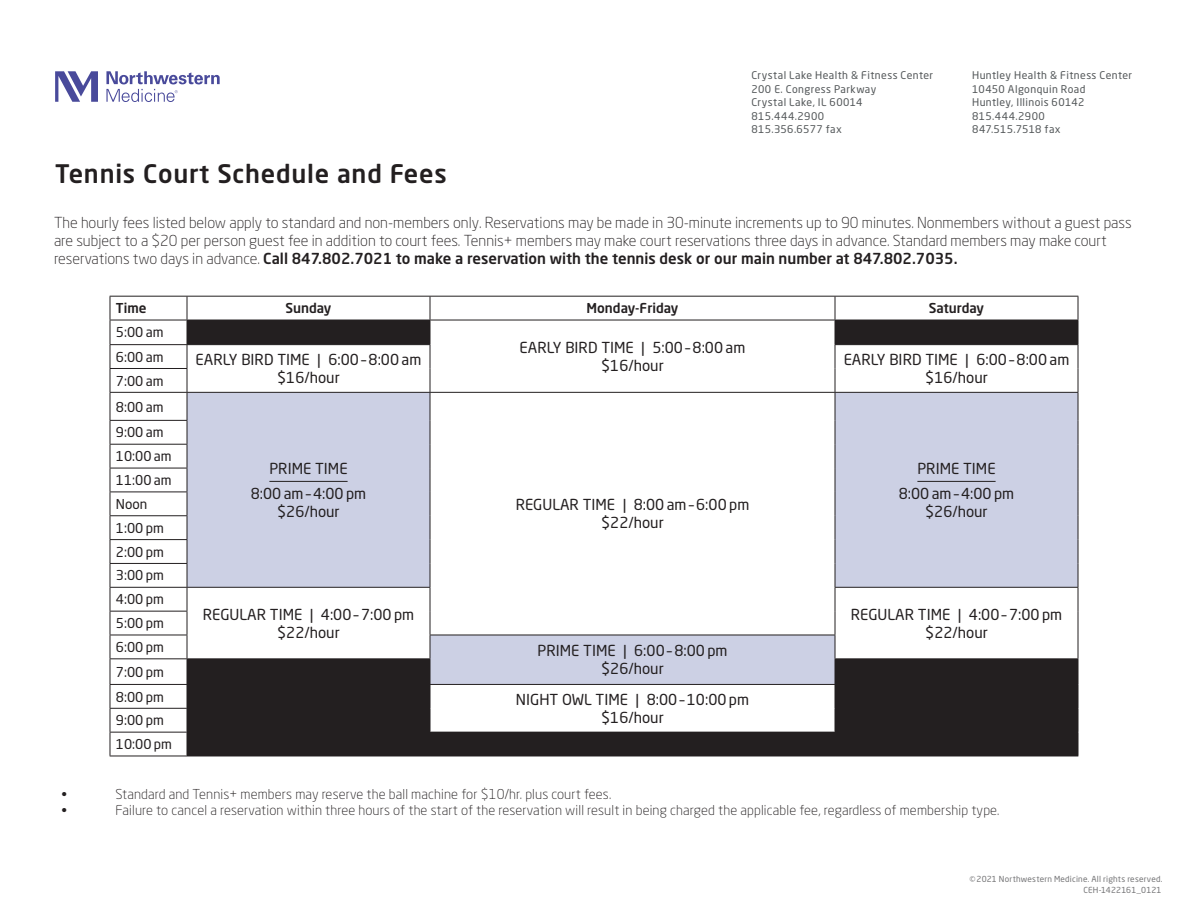
<style>
.page{position:relative;width:1188px;height:918px;background:#fff}
.page>*{position:absolute;margin:0;border:0;box-sizing:border-box;transform-origin:0 0}
.t1{font:500 25.2px "Neo Sans Pro";letter-spacing:.03em;color:#231f20}
.t2{font:300 15px/18px "Neo Sans Pro";color:#231f20}
.t3{font:15px/18px "Neo Sans Pro";color:#231f20;text-align:center}
.t4{font:300 13.5px "Neo Sans Pro";letter-spacing:.01em;color:#231f20}
.t5{font:13.5px/23.9px "Neo Sans Pro";color:#231f20}
.t6{font:500 13.5px "Neo Sans Pro";color:#231f20}
.t7{font:10.5px/13.5px "Neo Sans Pro";letter-spacing:.04em;color:#535759}
.t8{font:8.25px "Neo Sans Pro";letter-spacing:.02em;color:#747476}
.s1{font-weight:500}
</style>
<div class="page">
<svg style="left:188px;top:321px;width:890px;height:435px"></svg>
<svg style="left:188px;top:393px;width:890px;height:194px;fill:#ccd0e4"></svg>
<svg style="left:188px;top:587px;width:890px;height:145px"></svg>
<div style="left:430px;top:732px;width:405px;height:24px;background:#231f20"></div>
<hr style="left:110px;top:296px;width:77px;height:1px;background:#231f20">
<hr style="left:187px;top:296px;width:243px;height:1px;background:#231f20">
<hr style="left:430px;top:296px;width:405px;height:1px;background:#231f20">
<hr style="left:835px;top:296px;width:243px;height:1px;background:#231f20">
<hr style="left:110px;top:320px;width:77px;height:1px;background:#231f20">
<hr style="left:187px;top:320px;width:243px;height:1px;background:#231f20">
<hr style="left:430px;top:320px;width:405px;height:1px;background:#231f20">
<hr style="left:835px;top:320px;width:243px;height:1px;background:#231f20">
<hr style="left:110px;top:344px;width:77px;height:1px;background:#231f20">
<hr style="left:187px;top:344px;width:243px;height:1px;background:#231f20">
<hr style="left:835px;top:344px;width:243px;height:1px;background:#231f20">
<hr style="left:110px;top:368px;width:77px;height:1px;background:#231f20">
<hr style="left:110px;top:392px;width:77px;height:1px;background:#231f20">
<hr style="left:187px;top:392px;width:243px;height:1px;background:#231f20">
<hr style="left:430px;top:392px;width:405px;height:1px;background:#231f20">
<hr style="left:835px;top:392px;width:243px;height:1px;background:#231f20">
<hr style="left:110px;top:420px;width:77px;height:1px;background:#231f20">
<hr style="left:110px;top:444px;width:77px;height:1px;background:#231f20">
<hr style="left:110px;top:468px;width:77px;height:1px;background:#231f20">
<hr style="left:110px;top:492px;width:77px;height:1px;background:#231f20">
<hr style="left:110px;top:515px;width:77px;height:1px;background:#231f20">
<hr style="left:110px;top:539px;width:77px;height:1px;background:#231f20">
<hr style="left:110px;top:563px;width:77px;height:1px;background:#231f20">
<hr style="left:110px;top:587px;width:77px;height:1px;background:#231f20">
<hr style="left:187px;top:587px;width:243px;height:1px;background:#231f20">
<hr style="left:835px;top:587px;width:243px;height:1px;background:#231f20">
<hr style="left:110px;top:611px;width:77px;height:1px;background:#231f20">
<hr style="left:110px;top:635px;width:77px;height:1px;background:#231f20">
<hr style="left:430px;top:635px;width:405px;height:1px;background:#231f20">
<hr style="left:110px;top:658px;width:77px;height:1px;background:#231f20">
<hr style="left:187px;top:658px;width:243px;height:1px;background:#231f20">
<hr style="left:835px;top:658px;width:243px;height:1px;background:#231f20">
<hr style="left:110px;top:684px;width:77px;height:1px;background:#231f20">
<hr style="left:187px;top:684px;width:243px;height:1px;background:#231f20">
<hr style="left:430px;top:684px;width:405px;height:1px;background:#231f20">
<hr style="left:835px;top:684px;width:243px;height:1px;background:#231f20">
<hr style="left:110px;top:708px;width:77px;height:1px;background:#231f20">
<hr style="left:187px;top:708px;width:243px;height:1px;background:#231f20">
<hr style="left:835px;top:708px;width:243px;height:1px;background:#231f20">
<hr style="left:110px;top:732px;width:77px;height:1px;background:#231f20">
<svg style="left:110px;top:297px;width:1px;height:459px"></svg>
<hr style="left:187px;top:732px;width:243px;height:1px;background:#231f20">
<svg style="left:187px;top:297px;width:1px;height:459px"></svg>
<svg style="left:430px;top:297px;width:1px;height:435px"></svg>
<hr style="left:835px;top:732px;width:243px;height:1px;background:#231f20">
<svg style="left:835px;top:297px;width:1px;height:459px"></svg>
<svg style="left:1078px;top:297px;width:1px;height:459px"></svg>
<hr style="left:110px;top:756px;width:77px;height:1px;background:#231f20">
<hr style="left:187px;top:756px;width:243px;height:1px;background:#231f20">
<hr style="left:430px;top:756px;width:405px;height:1px;background:#231f20">
<hr style="left:835px;top:756px;width:243px;height:1px;background:#231f20">
<hr style="left:269px;top:481px;width:79px;height:1px;background:#231f20">
<hr style="left:917px;top:481px;width:79px;height:1px;background:#231f20">
<svg style="left:55px;top:71px;width:43px;height:31px"></svg>
<svg style="left:106px;top:71px;width:114px;height:31px"></svg>
<h1 class="t1" style="left:55px;top:157px;width:393px">Tennis Court Schedule and Fees</h1>
<p class="t7" style="left:751px;top:69px;width:183px">Crystal Lake Health &amp; Fitness Center<br>200 E. Congress Parkway<br>Crystal Lake, IL 60014<br>815.444.2900<br>815.356.6577 fax</p>
<p class="t7" style="left:972px;top:69px;width:162px">Huntley Health &amp; Fitness Center<br>10450 Algonquin Road<br>Huntley, Illinois 60142<br>815.444.2900<br>847.515.7518 fax</p>
<p class="t2" style="left:54px;top:213px;width:1079px">The hourly fees listed below apply to standard and non-members only. Reservations may be made in 30-minute increments up to 90 minutes. Nonmembers without a guest pass are subject to a $20 per person guest fee in addition to court fees. Tennis+ members may make court reservations three days in advance. Standard members may make court reservations two days in advance. <span class="s1">Call 847.802.7021 to make a reservation with the tennis desk or our main number at 847.802.7035.</span></p>
<p class="t6" style="left:116px;top:300px;width:32px">Time</p>
<p class="t6" style="left:285px;top:300px;width:48px">Sunday</p>
<p class="t6" style="left:586px;top:300px;width:94px">Monday-Friday</p>
<p class="t6" style="left:929px;top:300px;width:57px">Saturday</p>
<p class="t5" style="left:116px;top:320px;width:49px">5:00 am</p>
<p class="t3" style="left:520px;top:338px;width:227px">EARLY BIRD TIME | 5:00 – 8:00 am $16/hour</p>
<p class="t5" style="left:116px;top:345px;width:49px">6:00 am</p>
<p class="t3" style="left:196px;top:350px;width:227px">EARLY BIRD TIME | 6:00 – 8:00 am $16/hour</p>
<p class="t3" style="left:844px;top:350px;width:227px">EARLY BIRD TIME | 6:00 – 8:00 am</p>
<p class="t5" style="left:116px;top:368px;width:49px">7:00 am</p>
<p class="t3" style="left:925px;top:368px;width:64px">$16/hour</p>
<p class="t5" style="left:116px;top:394px;width:49px">8:00 am</p>
<p class="t5" style="left:116px;top:420px;width:57px">9:00 am<br>10:00 am<br>11:00 am<br>Noon<br>1:00 pm<br>2:00 pm<br>3:00 pm<br>4:00 pm</p>
<p class="t5" style="left:116px;top:611px;width:49px">5:00 pm<br>6:00 pm</p>
<p class="t3" style="left:251px;top:456px;width:117px;line-height:24.8px">PRIME TIME<br>8:00 am – 4:00 pm</p>
<p class="t3" style="left:277px;top:502px;width:64px">$26/hour</p>
<p class="t3" style="left:516px;top:496px;width:235px">REGULAR TIME | 8:00 am – 6:00 pm $22/hour</p>
<p class="t3" style="left:899px;top:456px;width:117px;line-height:24.8px">PRIME TIME<br>8:00 am – 4:00 pm</p>
<p class="t3" style="left:925px;top:502px;width:64px">$26/hour</p>
<p class="t3" style="left:203px;top:605px;width:213px">REGULAR TIME | 4:00 – 7:00 pm $22/hour</p>
<p class="t3" style="left:851px;top:605px;width:213px">REGULAR TIME | 4:00 – 7:00 pm $22/hour</p>
<p class="t3" style="left:538px;top:642px;width:192px">PRIME TIME | 6:00 – 8:00 pm</p>
<p class="t5" style="left:116px;top:660px;width:49px">7:00 pm</p>
<p class="t3" style="left:601px;top:660px;width:64px">$26/hour</p>
<p class="t5" style="left:116px;top:684px;width:49px">8:00 pm</p>
<p class="t3" style="left:516px;top:690px;width:235px">NIGHT OWL TIME | 8:00 – 10:00 pm</p>
<p class="t5" style="left:116px;top:708px;width:49px">9:00 pm</p>
<p class="t3" style="left:601px;top:708px;width:64px">$16/hour</p>
<p class="t5" style="left:116px;top:732px;width:57px">10:00 pm</p>
<p class="t4" style="left:61px;top:786px;width:7px">•</p>
<p class="t4" style="left:115px;top:786px;width:497px">Standard and Tennis+ members may reserve the ball machine for $10/hr. plus court fees.</p>
<p class="t4" style="left:61px;top:802px;width:7px">•</p>
<p class="t4" style="left:115px;top:802px;width:886px">Failure to cancel a reservation within three hours of the start of the reservation will result in being charged the applicable fee, regardless of membership type.</p>
<p class="t8" style="left:969px;top:874px;width:195px">©2021 Northwestern Medicine. All rights reserved.</p>
<p class="t8" style="left:1083px;top:885px;width:80px">CEH-1422161_0121</p>
</div>
